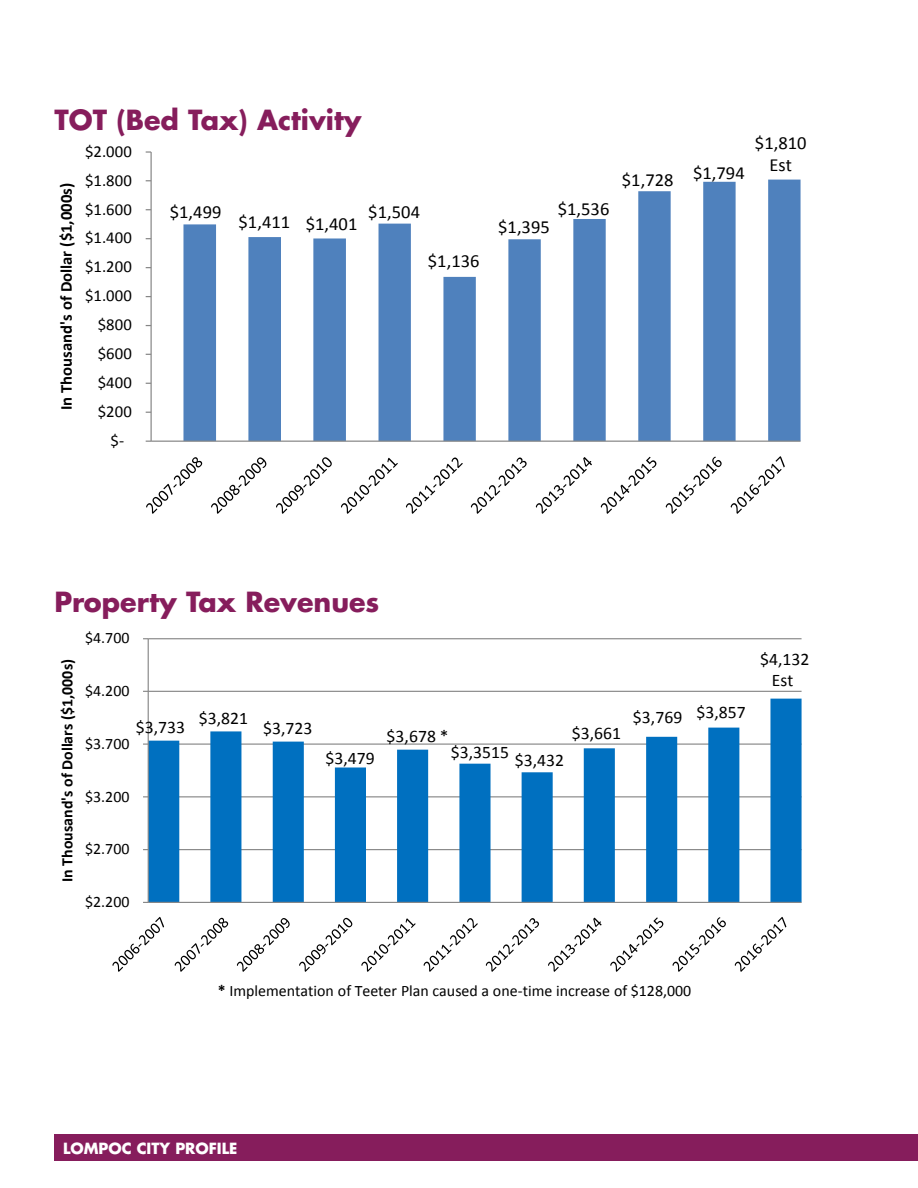
<style>
.page{position:relative;width:918px;height:1188px;background:#fff}
.page>*{position:absolute;margin:0;border:0;box-sizing:border-box;transform-origin:0 0}
.t1{font:700 27px "Futura";color:#861d5c}
.t2{font:18.6px "Calibri";color:#000}
.t3{font:18.45px/22px "Calibri";letter-spacing:.005em;color:#000;text-align:center}
.t4{font:17.7px/21.1px "Calibri";letter-spacing:.005em;color:#000;text-align:center}
.t5{font:16.8px "Calibri";letter-spacing:.005em;color:#000}
.t6{font:16.65px "Calibri";letter-spacing:.005em;color:#000}
.t7{font:700 16.65px "Calibri";color:#000}
.t8{font:15.9px "Calibri";color:#000}
.t9{font:700 15.9px "Calibri";color:#000}
.t10{font:700 15px "Futura";color:#fff}
.s1{font-weight:700}
</style>
<div class="page">
<div style="left:54px;top:1134px;width:864px;height:27px;background:#861d5c"></div>
<svg style="left:183px;top:180px;width:618px;height:261px"></svg>
<hr style="left:151px;top:152px;width:1px;height:289px;background:#868686">
<hr style="left:151px;top:441px;width:650px;height:1px;background:#868686">
<svg style="left:146px;top:457px;width:56px;height:57px"></svg>
<svg style="left:211px;top:457px;width:55px;height:57px"></svg>
<svg style="left:276px;top:457px;width:56px;height:57px"></svg>
<svg style="left:341px;top:458px;width:57px;height:56px"></svg>
<svg style="left:406px;top:458px;width:57px;height:56px"></svg>
<svg style="left:471px;top:457px;width:56px;height:57px"></svg>
<svg style="left:536px;top:457px;width:56px;height:57px"></svg>
<svg style="left:601px;top:457px;width:55px;height:57px"></svg>
<svg style="left:666px;top:457px;width:56px;height:57px"></svg>
<svg style="left:731px;top:456px;width:54px;height:58px"></svg>
<hr style="left:148px;top:691px;width:654px;height:1px;background:#868686">
<hr style="left:148px;top:638px;width:654px;height:1px;background:#868686">
<svg style="left:149px;top:699px;width:653px;height:203px"></svg>
<hr style="left:148px;top:639px;width:1px;height:263px;background:#868686">
<hr style="left:148px;top:902px;width:654px;height:1px;background:#868686">
<svg style="left:112px;top:917px;width:52px;height:55px"></svg>
<svg style="left:175px;top:918px;width:53px;height:54px"></svg>
<svg style="left:237px;top:918px;width:53px;height:54px"></svg>
<svg style="left:299px;top:918px;width:53px;height:54px"></svg>
<svg style="left:361px;top:918px;width:55px;height:54px"></svg>
<svg style="left:424px;top:918px;width:54px;height:54px"></svg>
<svg style="left:486px;top:918px;width:53px;height:54px"></svg>
<svg style="left:548px;top:918px;width:54px;height:54px"></svg>
<svg style="left:610px;top:917px;width:53px;height:55px"></svg>
<svg style="left:673px;top:917px;width:53px;height:55px"></svg>
<svg style="left:735px;top:917px;width:51px;height:55px"></svg>
<h1 class="t1" style="left:54px;top:101px;width:309px">TOT (Bed Tax) Activity</h1>
<p class="t7" style="left:56px;top:410px;width:229px;rotate:-90deg">In Thousand's of Dollar ($1,000s)</p>
<p class="t6" style="left:85px;top:141px;width:48px">$2.000</p>
<p class="t5" style="left:85px;top:169px;width:48px">$1.800</p>
<p class="t6" style="left:85px;top:198px;width:48px">$1.600</p>
<p class="t6" style="left:85px;top:227px;width:48px">$1.400</p>
<p class="t5" style="left:85px;top:256px;width:48px">$1.200</p>
<p class="t6" style="left:85px;top:285px;width:48px">$1.000</p>
<p class="t6" style="left:98px;top:314px;width:36px">$800</p>
<p class="t5" style="left:98px;top:343px;width:36px">$600</p>
<p class="t6" style="left:98px;top:372px;width:36px">$400</p>
<p class="t6" style="left:98px;top:401px;width:36px">$200</p>
<p class="t6" style="left:111px;top:430px;width:15px">$-</p>
<p class="t3" style="left:170px;top:201px;width:53px">$1,499</p>
<p class="t3" style="left:238px;top:212px;width:120px">$1,411 $1,401</p>
<p class="t3" style="left:368px;top:201px;width:53px">$1,504</p>
<p class="t3" style="left:428px;top:249px;width:53px">$1,136</p>
<p class="t3" style="left:498px;top:216px;width:53px">$1,395</p>
<p class="t2" style="left:558px;top:197px;width:53px">$1,536</p>
<p class="t3" style="left:622px;top:169px;width:53px">$1,728</p>
<p class="t3" style="left:693px;top:162px;width:53px">$1,794</p>
<p class="t3" style="left:755px;top:132px;width:53px">$1,810<br>Est</p>
<h1 class="t1" style="left:54px;top:583px;width:327px">Property Tax Revenues</h1>
<p class="t9" style="left:57px;top:882px;width:225px;rotate:-90deg">In Thousand's of Dollars ($1,000s)</p>
<p class="t8" style="left:85px;top:628px;width:46px">$4.700</p>
<p class="t8" style="left:85px;top:681px;width:46px">$4.200</p>
<p class="t4" style="left:136px;top:716px;width:51px">$3,733</p>
<p class="t8" style="left:85px;top:733px;width:46px">$3.700</p>
<p class="t8" style="left:85px;top:786px;width:46px">$3.200</p>
<p class="t8" style="left:85px;top:839px;width:46px">$2.700</p>
<p class="t8" style="left:85px;top:892px;width:46px">$2.200</p>
<p class="t4" style="left:199px;top:708px;width:51px">$3,821</p>
<p class="t4" style="left:263px;top:717px;width:51px">$3,723</p>
<p class="t4" style="left:325px;top:748px;width:51px">$3,479</p>
<p class="t4" style="left:387px;top:726px;width:64px">$3,678 *</p>
<p class="t4" style="left:451px;top:742px;width:60px">$3,3515</p>
<p class="t4" style="left:515px;top:749px;width:51px">$3,432</p>
<p class="t4" style="left:572px;top:723px;width:51px">$3,661</p>
<p class="t4" style="left:633px;top:707px;width:51px">$3,769</p>
<p class="t4" style="left:696px;top:702px;width:51px">$3,857</p>
<p class="t4" style="left:760px;top:649px;width:51px">$4,132<br>Est</p>
<p class="t8" style="left:218px;top:980px;width:475px"><span class="s1">*</span> Implementation of Teeter Plan caused a one-time increase of $128,000</p>
<p class="t10" style="left:63px;top:1137px;width:176px">LOMPOC CITY PROFILE</p>
</div>
